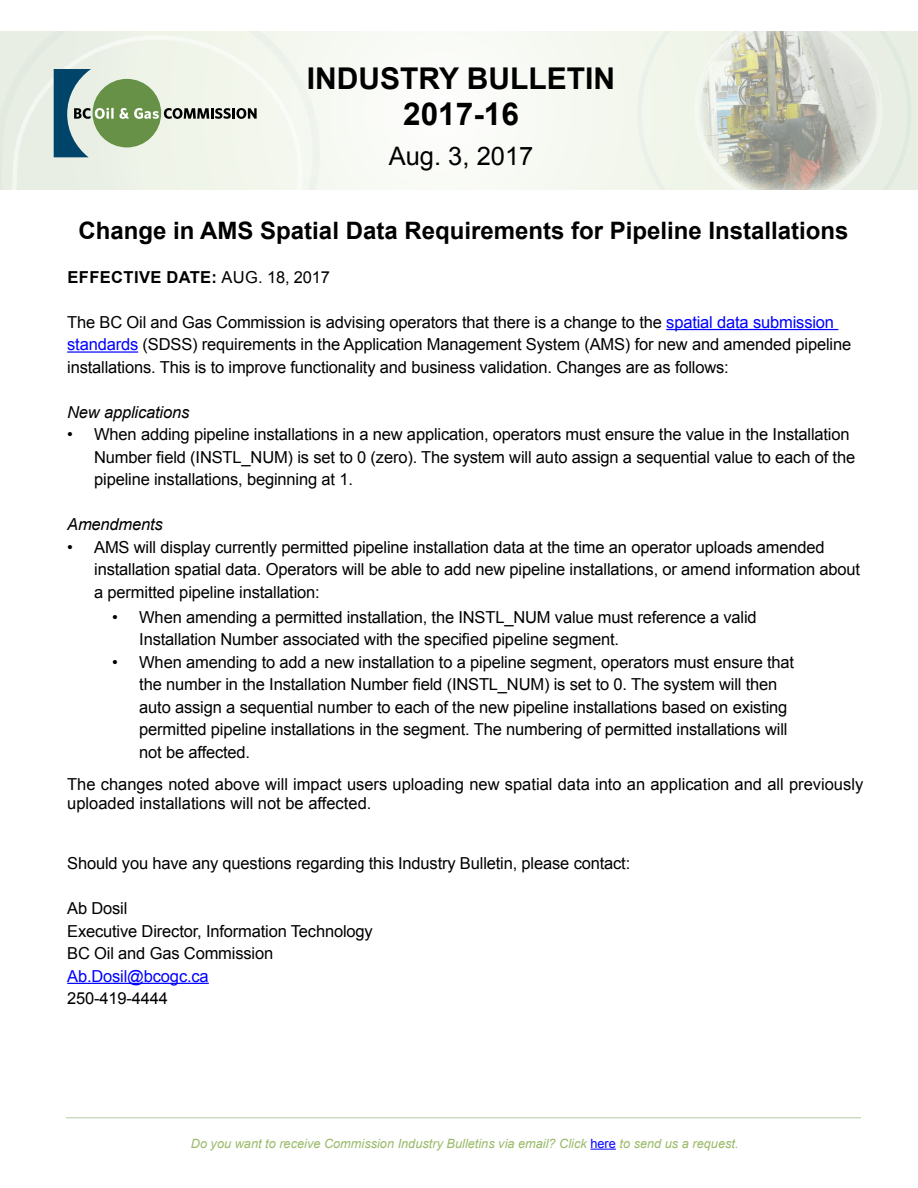
<style>
.page{position:relative;width:918px;height:1188px;background:#fff}
.page>*{position:absolute;margin:0;border:0;box-sizing:border-box;transform-origin:0 0}
.t1{font:700 31.5px "Arial";color:#000}
.t2{font:700 30px "Arial";color:#000}
.t3{font:25.5px "Arial";color:#000}
.t4{font:700 24px "Arial";color:#000}
.t5{font:16.5px/22.5px "Arial";letter-spacing:-.01em;color:#000}
.t6{font:700 16.5px "Arial";letter-spacing:.025em;color:#000}
.t7{font:italic 16.5px "Arial";letter-spacing:-.01em;color:#000}
.t8{font:16.5px "Arial";letter-spacing:-.01em;color:#00f}
.t9{font:italic 12.75px "Arial";color:#99ba68}
.s1{font-weight:400}
.s2{color:#00f}
.s3{font-style:normal;color:#00f}
</style>
<div class="page">
<hr style="left:66px;top:1117px;width:795px;height:1px;background:#b1c69e">
<div style="left:0;top:31px;width:918px;height:159px;background:linear-gradient(to bottom,#f5f8f1,#f5f8f1)"></div>
<img style="left:697px;top:13px;width:184px;height:185px;border-radius:92px">
<svg style="left:0;top:31px;width:324px;height:159px"></svg>
<div style="left:0;top:0;width:918px;height:31px;background:#fff"></div>
<div style="left:0;top:190px;width:918px;height:93px;background:#fff"></div>
<hr style="left:666px;top:329px;width:172px;height:1px;background:#00f">
<hr style="left:67px;top:351px;width:71px;height:2px;background:#00f">
<svg style="left:54px;top:69px;width:203px;height:88px;background:#b5c6b5"></svg>
<hr style="left:67px;top:983px;width:142px;height:1px;background:#00f">
<svg style="left:590px;top:1149px;width:26px;height:1px"></svg>
<h2 class="t2" style="left:307px;top:57px;width:310px">INDUSTRY BULLETIN</h2>
<h1 class="t1" style="left:403px;top:92px;width:117px">2017-16</h1>
<h3 class="t3" style="left:389px;top:138px;width:146px">Aug. 3, 2017</h3>
<h3 class="t4" style="left:79px;top:214px;width:771px">Change in AMS Spatial Data Requirements for Pipeline Installations</h3>
<p class="t6" style="left:67px;top:265px;width:264px">EFFECTIVE DATE: <span class="s1">AUG. 18, 2017</span></p>
<p class="t5" style="left:67px;top:311px;width:786px">The BC Oil and Gas Commission is advising operators that there is a change to the <span class="s2">spatial data submission standards</span> (SDSS) requirements in the Application Management System (AMS) for new and amended pipeline installations. This is to improve functionality and business validation. Changes are as follows:</p>
<p class="t7" style="left:67px;top:401px;width:124px">New applications</p>
<p class="t5" style="left:94px;top:423px;width:763px;text-indent:-27px">• When adding pipeline installations in a new application, operators must ensure the value in the Installation<br>Number field (INSTL_NUM) is set to 0 (zero). The system will auto assign a sequential value to each of the pipeline installations, beginning at 1.</p>
<p class="t7" style="left:67px;top:514px;width:97px">Amendments</p>
<p class="t5" style="left:94px;top:536px;width:767px;text-indent:-27px">• AMS will display currently permitted pipeline installation data at the time an operator uploads amended installation spatial data. Operators will be able to add new pipeline installations, or amend information about a permitted pipeline installation:</p>
<p class="t5" style="left:139px;top:606px;width:619px;text-indent:-27px">• When amending a permitted installation, the INSTL_NUM value must reference a valid<br>Installation Number associated with the specified pipeline segment.</p>
<p class="t5" style="left:139px;top:651px;width:656px;text-indent:-27px">• When amending to add a new installation to a pipeline segment, operators must ensure that the number in the Installation Number field (INSTL_NUM) is set to 0. The system will then auto assign a sequential number to each of the new pipeline installations based on existing permitted pipeline installations in the segment. The numbering of permitted installations will not be affected.</p>
<p class="t5" style="left:67px;top:774px;width:798px;line-height:19.8px">The changes noted above will impact users uploading new spatial data into an application and all previously uploaded installations will not be affected.</p>
<p class="t5" style="left:67px;top:852px;width:565px">Should you have any questions regarding this Industry Bulletin, please contact:</p>
<p class="t5" style="left:67px;top:897px;width:307px">Ab Dosil<br>Executive Director, Information Technology<br>BC Oil and Gas Commission</p>
<p class="t8" style="left:67px;top:964px;width:143px">Ab.Dosil@bcogc.ca</p>
<p class="t5" style="left:67px;top:987px;width:102px">250-419-4444</p>
<p class="t9" style="left:191px;top:1135px;width:549px">Do you want to receive Commission Industry Bulletins via email? Click <span class="s3">here</span> to send us a request.</p>
</div>
